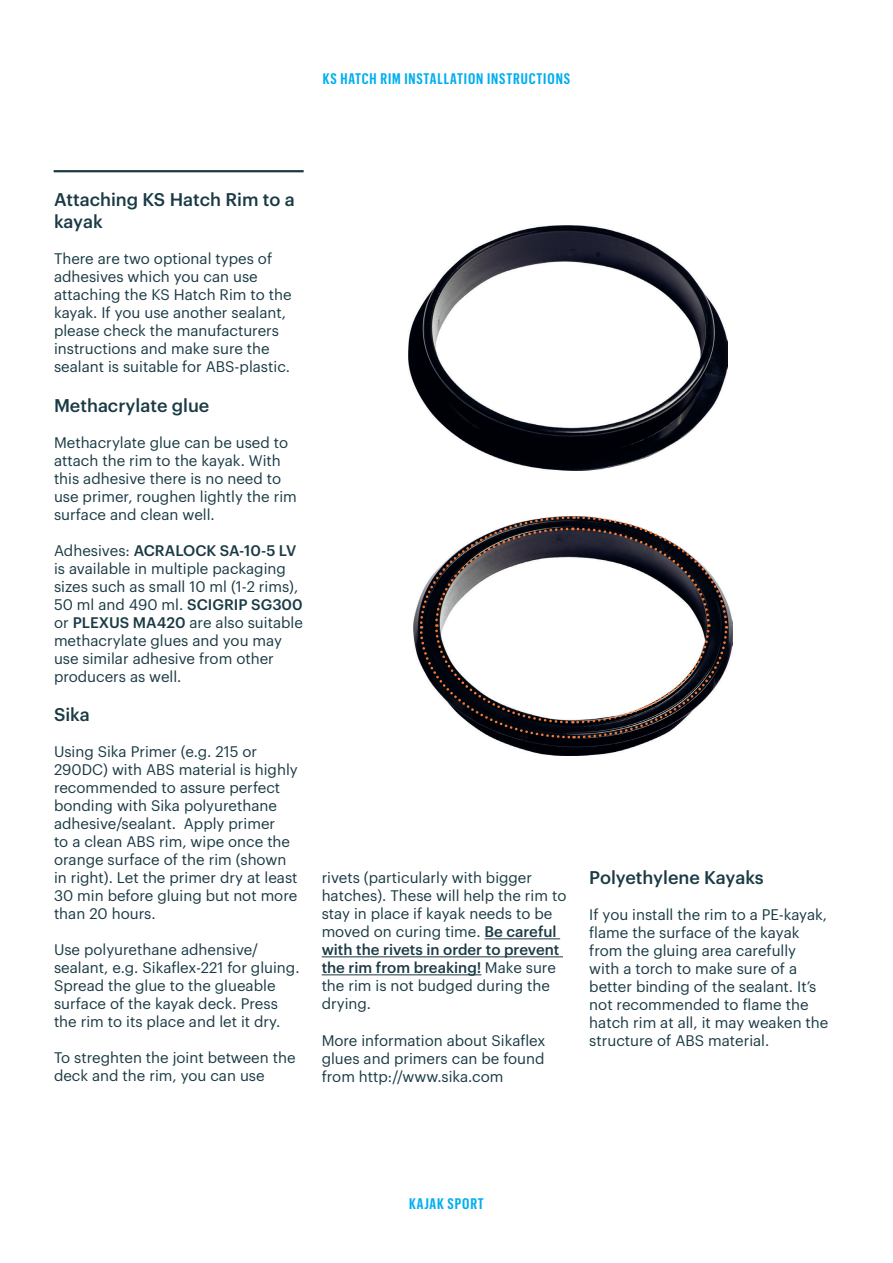
<style>
.page{position:relative;width:893px;height:1263px;background:#fff}
.page>*{position:absolute;margin:0;border:0;box-sizing:border-box;transform-origin:0 0}
.t1{font:500 18px "Graphik";color:#1a3a44}
.t2{font:15px/18px "Graphik";color:#1a3a44}
.t3{font:600 15px "Graphik X Cond";letter-spacing:.06em;color:#00aeef}
.s1{font-weight:500}
</style>
<div class="page">
<hr style="left:54px;top:170px;width:250px;height:2px;background:#1a3a44">
<img style="left:413px;top:603px;width:320px;height:152px">
<img style="left:409px;top:226px;width:319px;height:244px">
<svg style="left:418px;top:516px;width:311px;height:224px"></svg>
<hr style="left:485px;top:938px;width:75px;height:1px;background:#1a3a44">
<hr style="left:322px;top:956px;width:241px;height:1px;background:#1a3a44">
<hr style="left:322px;top:974px;width:159px;height:1px;background:#1a3a44">
<p class="t3" style="left:323px;top:68px;width:249px">KS HATCH RIM INSTALLATION INSTRUCTIONS</p>
<p class="t1" style="left:54px;top:186px;width:242px">Attaching KS Hatch Rim to a</p>
<p class="t1" style="left:54px;top:208px;width:50px">kayak</p>
<p class="t2" style="left:54px;top:248px;width:239px">There are two optional types of adhesives which you can use attaching the KS Hatch Rim to the kayak. If you use another sealant, please check the manufacturers instructions and make sure the sealant is suitable for ABS-plastic.</p>
<p class="t1" style="left:54px;top:391px;width:157px">Methacrylate glue</p>
<p class="t2" style="left:54px;top:432px;width:244px">Methacrylate glue can be used to attach the rim to the kayak. With this adhesive there is no need to use primer, roughen lightly the rim surface and clean well.</p>
<p class="t2" style="left:54px;top:540px;width:250px">Adhesives: <span class="s1">ACRALOCK SA-10-5 LV </span>is available in multiple packaging sizes such as small 10 ml (1-2 rims),<br>50 ml and 490 ml. <span class="s1">SCIGRIP SG300 </span>or <span class="s1">PLEXUS MA420</span> are also suitable methacrylate glues and you may use similar adhesive from other producers as well.</p>
<p class="t1" style="left:54px;top:701px;width:37px">Sika</p>
<p class="t2" style="left:54px;top:742px;width:245px">Using Sika Primer (e.g. 215 or<br>290DC) with ABS material is highly recommended to assure perfect bonding with Sika polyurethane adhesive/sealant. Apply primer<br>to a clean ABS rim, wipe once the orange surface of the rim (shown in right). Let the primer dry at least<br>30 min before gluing but not more than 20 hours.</p>
<p class="t2" style="left:54px;top:940px;width:247px">Use polyurethane adhensive/ sealant, e.g. Sikaflex-221 for gluing.<br>Spread the glue to the glueable surface of the kayak deck. Press the rim to its place and let it dry.</p>
<p class="t2" style="left:54px;top:1048px;width:243px">To streghten the joint between the deck and the rim, you can use</p>
<p class="t2" style="left:322px;top:868px;width:246px">rivets (particularly with bigger hatches). These will help the rim to stay in place if kayak needs to be moved on curing time. <span class="s1">Be careful with the rivets in order to prevent the rim from breaking!</span> Make sure the rim is not budged during the drying.</p>
<p class="t2" style="left:322px;top:1030px;width:225px;text-align:justify">More information about Sikaflex glues and primers can be found from http://www.sika.com</p>
<p class="t1" style="left:589px;top:863px;width:176px">Polyethylene Kayaks</p>
<p class="t2" style="left:589px;top:904px;width:241px">If you install the rim to a PE-kayak, flame the surface of the kayak from the gluing area carefully with a torch to make sure of a better binding of the sealant. It’s not recommended to flame the hatch rim at all, it may weaken the structure of ABS material.</p>
<p class="t3" style="left:409px;top:1193px;width:76px">KAJAK SPORT</p>
</div>
